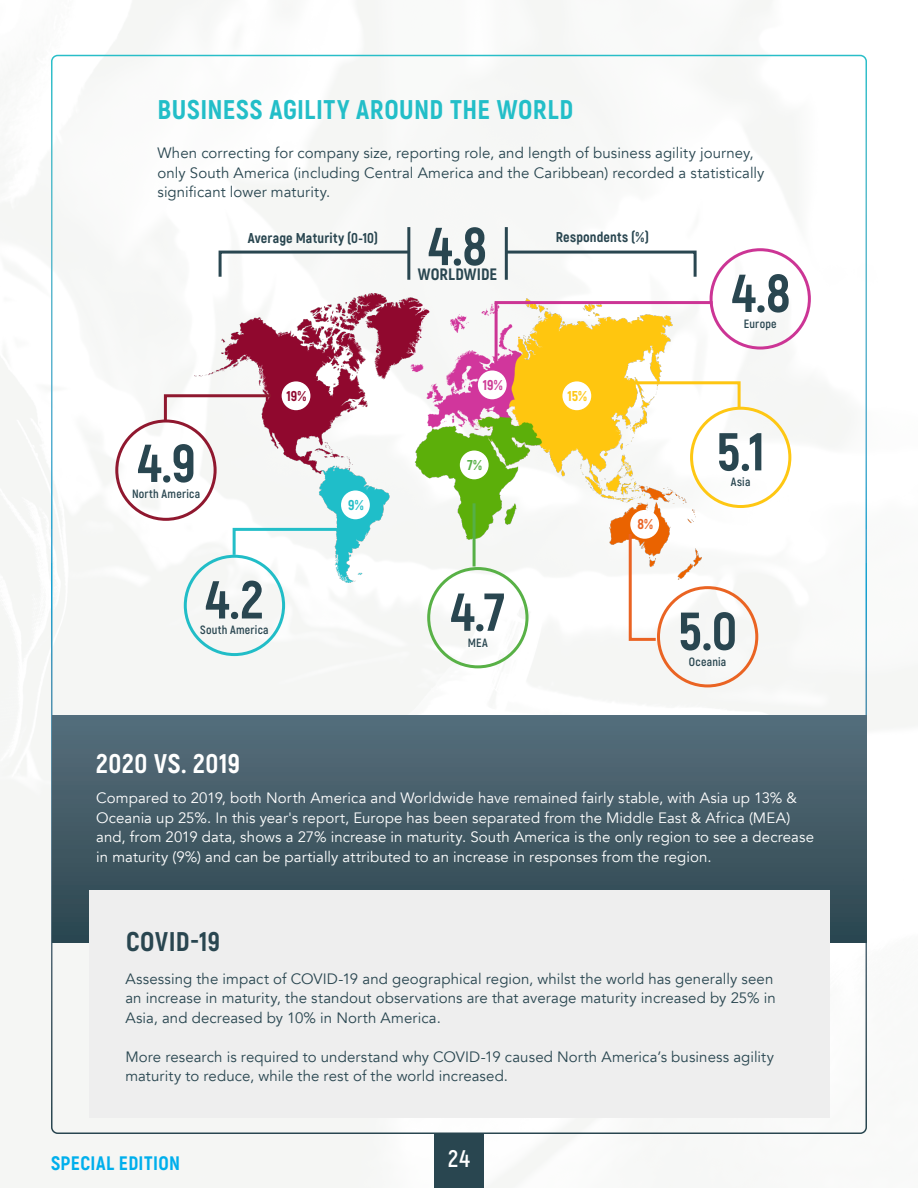
<style>
.page{position:relative;width:918px;height:1188px;background:#fff}
.page>*{position:absolute;margin:0;border:0;box-sizing:border-box;transform-origin:0 0}
.t1{font:800 53.25px "Akrobat";color:#294650}
.Subtitle{font:800 27px "Akrobat";letter-spacing:.02em;color:#23bec8}
.Subtitle-2{font:800 27px "Akrobat";letter-spacing:.025em;color:#fff}
.Subtitle-3{font:800 27px "Akrobat";letter-spacing:.02em;color:#294650}
.t2{font:700 24px "Akrobat";color:#fff}
.t3{font:800 19.5px "Akrobat";letter-spacing:.02em;color:#00afec}
.t4{font:800 16.5px "Akrobat";letter-spacing:.005em;color:#294650}
.Body_Copy{font:15px/19.5px "Avenir";letter-spacing:.005em;color:#294650}
.Body_Copy-2{font:15px/19.5px "Avenir";letter-spacing:.005em;color:#fff}
.t5{font:800 14.25px "Akrobat";letter-spacing:.01em;color:#294650}
.t6{font:800 14.25px "Akrobat";color:#8f082e}
.t7{font:800 14.25px "Akrobat";color:#fec612}
.t8{font:800 14.25px "Akrobat";color:#cd3a95}
.t9{font:800 14.25px "Akrobat";color:#23bec8}
.t10{font:800 14.25px "Akrobat";color:#ea6323}
.t11{font:800 14.25px "Akrobat";color:#56b046}
.t12{font:700 12px "Akrobat";letter-spacing:.02em;color:#294650}
</style>
<div class="page">
<img style="left:0;top:0;width:918px;height:1188px">
<div style="left:434px;top:1134px;width:50px;height:54px;background:#294650"></div>
<img style="left:194px;top:293px;width:507px;height:289px">
<div style="left:657px;top:586px;width:101px;height:101px;border:3px solid #ea6423;border-radius:50%"></div>
<div style="left:427px;top:567px;width:102px;height:101px;border:3px solid #58b146;border-radius:50%"></div>
<div style="left:184px;top:555px;width:101px;height:101px;border:3px solid #21bdc7;border-radius:50%"></div>
<div style="left:690px;top:407px;width:101px;height:101px;border:3px solid #fec713;border-radius:50%"></div>
<div style="left:115px;top:420px;width:102px;height:101px;border:3px solid #90182f;border-radius:50%"></div>
<hr style="left:473px;top:503px;width:3px;height:64px;background:#56b046">
<svg style="left:503px;top:249px;width:195px;height:31px"></svg>
<hr style="left:505px;top:227px;width:3px;height:53px;background:#294650">
<svg style="left:217px;top:249px;width:195px;height:31px"></svg>
<hr style="left:407px;top:227px;width:3px;height:53px;background:#294650">
<div style="left:282px;top:381px;width:28px;height:29px;background:#fff;border-radius:50%"></div>
<div style="left:341px;top:490px;width:29px;height:29px;background:#fff;border-radius:50%"></div>
<div style="left:630px;top:510px;width:29px;height:29px;background:#fff;border-radius:50%"></div>
<div style="left:562px;top:381px;width:29px;height:29px;background:#fff;border-radius:50%"></div>
<div style="left:460px;top:451px;width:29px;height:28px;background:#fff;border-radius:50%"></div>
<svg style="left:162px;top:393px;width:112px;height:31px"></svg>
<svg style="left:231px;top:526px;width:112px;height:32px"></svg>
<svg style="left:627px;top:531px;width:32px;height:111px"></svg>
<svg style="left:631px;top:380px;width:111px;height:31px"></svg>
<div style="left:710px;top:248px;width:101px;height:102px;border:3px solid #cc3595;border-radius:50%"></div>
<hr style="left:495px;top:303px;width:3px;height:60px;background:#cc3595">
<hr style="left:495px;top:301px;width:218px;height:3px;background:#cc3595">
<div style="left:478px;top:371px;width:29px;height:28px;background:#fff;border-radius:50%"></div>
<div style="left:52px;top:716px;width:815px;height:226px;background:linear-gradient(to bottom,#576e7b,#2c4650)"></div>
<div style="left:89px;top:890px;width:740px;height:228px;background:#eee"></div>
<p class="Subtitle" style="left:158px;top:93px;width:417px">BUSINESS AGILITY AROUND THE WORLD</p>
<p class="Body_Copy" style="left:158px;top:144px;width:609px">When correcting for company size, reporting role, and length of business agility journey, only South America (including Central America and the Caribbean) recorded a statistically significant lower maturity.</p>
<p class="t5" style="left:248px;top:228px;width:132px">Average Maturity (0-10)</p>
<p class="t1" style="left:428px;top:213px;width:60px">4.8</p>
<p class="t5" style="left:556px;top:228px;width:95px">Respondents (%)</p>
<p class="t1" style="left:138px;top:429px;width:60px">4.9</p>
<p class="t12" style="left:132px;top:486px;width:70px">North America</p>
<p class="t6" style="left:287px;top:387px;width:21px">19%</p>
<p class="t1" style="left:205px;top:566px;width:59px">4.2</p>
<p class="t12" style="left:200px;top:623px;width:70px">South America</p>
<p class="t9" style="left:348px;top:496px;width:17px">9%</p>
<p class="Subtitle-2" style="left:96px;top:747px;width:145px">2020 VS. 2019</p>
<p class="t4" style="left:418px;top:264px;width:81px">WORLDWIDE</p>
<p class="t8" style="left:483px;top:376px;width:21px">19%</p>
<p class="t11" style="left:467px;top:456px;width:16px">7%</p>
<p class="t1" style="left:451px;top:578px;width:56px">4.7</p>
<p class="t12" style="left:468px;top:635px;width:22px">MEA</p>
<p class="t7" style="left:567px;top:387px;width:21px">15%</p>
<p class="t1" style="left:732px;top:259px;width:60px">4.8</p>
<p class="t12" style="left:744px;top:316px;width:34px">Europe</p>
<p class="t10" style="left:637px;top:515px;width:17px">8%</p>
<p class="t1" style="left:717px;top:418px;width:50px">5.1</p>
<p class="t12" style="left:731px;top:475px;width:21px">Asia</p>
<p class="t1" style="left:678px;top:597px;width:61px">5.0</p>
<p class="t12" style="left:689px;top:654px;width:39px">Oceania</p>
<p class="Body_Copy-2" style="left:96px;top:789px;width:719px">Compared to 2019, both North America and Worldwide have remained fairly stable, with Asia up 13% &amp; Oceania up 25%. In this year's report, Europe has been separated from the Middle East &amp; Africa (MEA) and, from 2019 data, shows a 27% increase in maturity. South America is the only region to see a decrease in maturity (9%) and can be partially attributed to an increase in responses from the region.</p>
<p class="Subtitle-3" style="left:126px;top:924px;width:96px">COVID-19</p>
<p class="Body_Copy" style="left:125px;top:969px;width:652px">Assessing the impact of COVID-19 and geographical region, whilst the world has generally seen an increase in maturity, the standout observations are that average maturity increased by 25% in<br>Asia, and decreased by 10% in North America.</p>
<p class="Body_Copy" style="left:125px;top:1047px;width:650px">More research is required to understand why COVID-19 caused North America’s business agility maturity to reduce, while the rest of the world increased.</p>
<h3 class="t3" style="left:51px;top:1151px;width:131px">SPECIAL EDITION</h3>
<h3 class="t2" style="left:448px;top:1144px;width:23px">24</h3>
</div>
